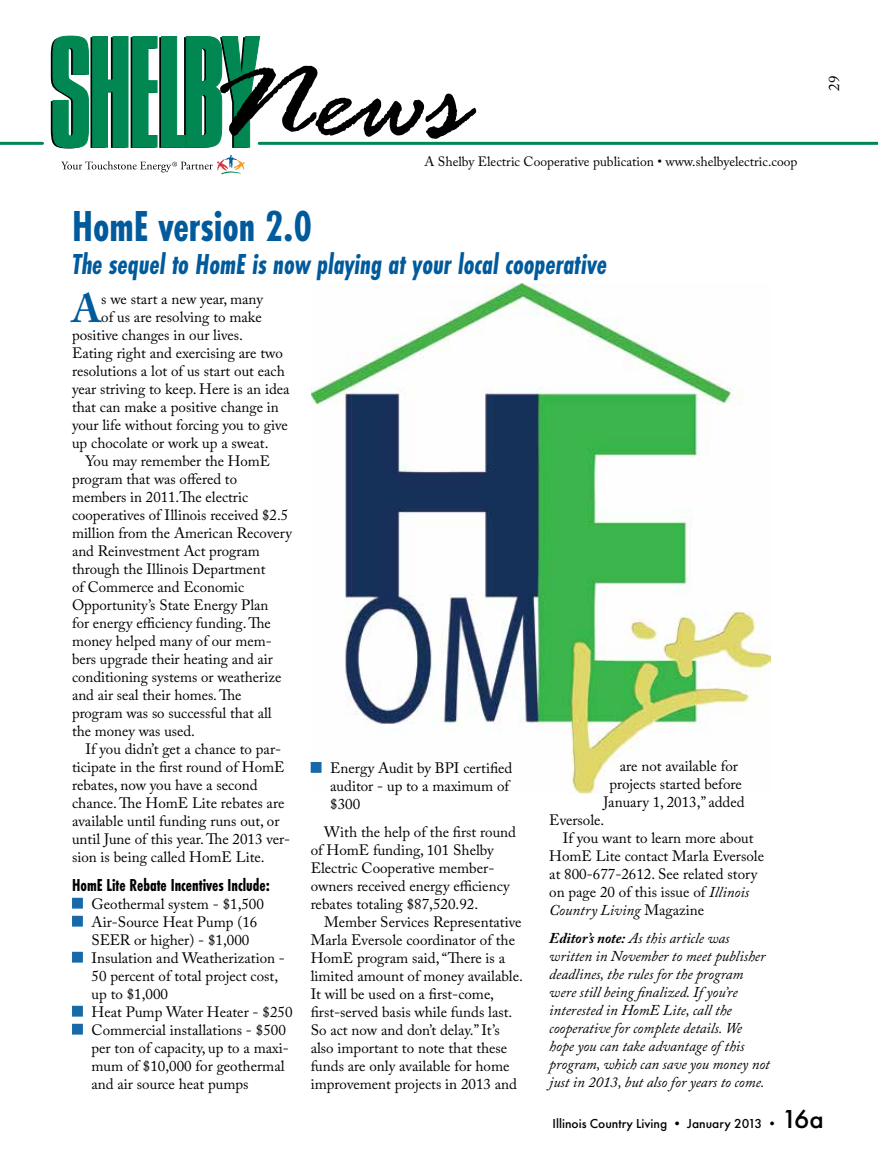
<style>
.page{position:relative;width:878px;height:1161px;background:#fff}
.page>*{position:absolute;margin:0;border:0;box-sizing:border-box;transform-origin:0 0}
.t1{font:700 45px "Futura PT Cond";color:#005a9c;scale:.93 1}
.t2{font:700 40.35px "Adobe Caslon Pro";color:#005a9c}
.t3{font:italic 700 30px "Futura PT Cond";color:#005a9c;scale:.93 1}
.t4{font:700 18px "Futura PT Cond";color:#000;scale:.93 1}
.t5{font:15px/18px "Adobe Caslon Pro";color:#000}
.t6{font:italic 15px/18px "Adobe Caslon Pro";color:#000}
.t7{font:13.5px "Adobe Caslon Pro";color:#000}
.t8{font:500 13.5px "Futura PT";color:#000}
.s1{font-style:italic}
.s2{font-style:normal}
.s3{font-weight:700}
.s4{font-size:27px}
</style>
<div class="page">
<div style="left:72px;top:898px;width:11px;height:11px;background:#176aa7;border:2px solid #176aa7"></div>
<div style="left:72px;top:916px;width:11px;height:11px;background:#176aa7;border:2px solid #176aa7"></div>
<div style="left:72px;top:952px;width:11px;height:11px;background:#176aa7;border:2px solid #176aa7"></div>
<div style="left:72px;top:1006px;width:11px;height:11px;background:#176aa7;border:2px solid #176aa7"></div>
<div style="left:72px;top:1024px;width:11px;height:11px;background:#176aa7;border:2px solid #176aa7"></div>
<img style="left:311px;top:283px;width:459px;height:510px">
<div style="left:311px;top:762px;width:10px;height:11px;background:#176aa7;border:2px solid #176aa7"></div>
<hr style="left:0;top:142px;width:42px;height:3px;background:#008752">
<hr style="left:259px;top:142px;width:619px;height:3px;background:#008752">
<svg style="left:61px;top:155px;width:183px;height:19px"></svg>
<svg style="left:51px;top:36px;width:425px;height:112px"></svg>
<p class="t7" style="left:424px;top:154px;width:374px">A Shelby Electric Cooperative publication • www.shelbyelectric.coop</p>
<p class="t5" style="left:824px;top:91px;width:16px;rotate:-90deg">29</p>
<h1 class="t1" style="left:72px;top:200px;width:259px">HomE version 2.0</h1>
<h3 class="t3" style="left:72px;top:247px;width:576px">The sequel to HomE is now playing at your local cooperative</h3>
<h2 class="t2" style="left:72px;top:285px;width:31px">A</h2>
<p class="t5" style="left:101px;top:290px;width:163px">s we start a new year, many</p>
<p class="t5" style="left:101px;top:308px;width:162px">of us are resolving to make</p>
<p class="t5" style="left:72px;top:326px;width:172px">positive changes in our lives.</p>
<p class="t5" style="left:72px;top:344px;width:212px">Eating right and exercising are two</p>
<p class="t5" style="left:72px;top:362px;width:214px">resolutions a lot of us start out each</p>
<p class="t5" style="left:72px;top:380px;width:219px">year striving to keep. Here is an idea</p>
<p class="t5" style="left:72px;top:398px;width:208px">that can make a positive change in</p>
<p class="t5" style="left:72px;top:416px;width:217px">your life without forcing you to give</p>
<p class="t5" style="left:72px;top:434px;width:198px">up chocolate or work up a sweat.</p>
<p class="t5" style="left:86px;top:452px;width:186px">You may remember the HomE</p>
<p class="t5" style="left:72px;top:470px;width:166px">program that was offered to</p>
<p class="t5" style="left:72px;top:488px;width:178px">members in 2011.The electric</p>
<p class="t5" style="left:72px;top:506px;width:218px">cooperatives of Illinois received $2.5</p>
<p class="t5" style="left:72px;top:524px;width:221px">million from the American Recovery</p>
<p class="t5" style="left:72px;top:542px;width:189px">and Reinvestment Act program</p>
<p class="t5" style="left:72px;top:560px;width:195px">through the Illinois Department</p>
<p class="t5" style="left:72px;top:578px;width:174px">of Commerce and Economic</p>
<p class="t5" style="left:72px;top:596px;width:198px">Opportunity’s State Energy Plan</p>
<p class="t5" style="left:72px;top:614px;width:200px">for energy efficiency funding. The</p>
<p class="t5" style="left:72px;top:632px;width:201px">money helped many of our mem-</p>
<p class="t5" style="left:72px;top:650px;width:202px">bers upgrade their heating and air</p>
<p class="t5" style="left:72px;top:668px;width:211px">conditioning systems or weatherize</p>
<p class="t5" style="left:72px;top:686px;width:171px">and air seal their homes. The</p>
<p class="t5" style="left:72px;top:704px;width:201px">program was so successful that all</p>
<p class="t5" style="left:72px;top:722px;width:124px">the money was used.</p>
<p class="t5" style="left:86px;top:740px;width:197px">If you didn’t get a chance to par-</p>
<p class="t5" style="left:72px;top:758px;width:214px">ticipate in the first round of HomE</p>
<p class="t5" style="left:72px;top:776px;width:187px">rebates, now you have a second</p>
<p class="t5" style="left:72px;top:794px;width:214px">chance. The HomE Lite rebates are</p>
<p class="t5" style="left:72px;top:812px;width:209px">available until funding runs out, or</p>
<p class="t5" style="left:72px;top:830px;width:220px">until June of this year. The 2013 ver-</p>
<p class="t5" style="left:72px;top:848px;width:194px">sion is being called HomE Lite.</p>
<p class="t4" style="left:72px;top:874px;width:214px">HomE Lite Rebate Incentives Include:</p>
<p class="t5" style="left:92px;top:894px;width:202px">Geothermal system - $1,500<br>Air-Source Heat Pump (16<br>SEER or higher) - $1,000<br>Insulation and Weatherization -<br>50 percent of total project cost, up to $1,000<br>Heat Pump Water Heater - $250<br>Commercial installations - $500 per ton of capacity, up to a maxi&shy;mum of $10,000 for geothermal and air source heat pumps</p>
<p class="t5" style="left:620px;top:756px;width:120px">are not available for</p>
<p class="t5" style="left:609px;top:774px;width:134px">projects started before</p>
<p class="t5" style="left:603px;top:792px;width:143px">January 1, 2013,” added</p>
<p class="t5" style="left:549px;top:810px;width:56px">Eversole.</p>
<p class="t5" style="left:563px;top:828px;width:192px">If you want to learn more about</p>
<p class="t5" style="left:549px;top:846px;width:216px">HomE Lite contact Marla Eversole</p>
<p class="t5" style="left:549px;top:864px;width:209px">at 800-677-2612. See related story</p>
<p class="t5" style="left:549px;top:882px;width:201px">on page 20 of this issue of <span class="s1">Illinois</span></p>
<p class="t6" style="left:549px;top:900px;width:156px">Country Living <span class="s2">Magazine</span></p>
<p class="t6" style="left:549px;top:929px;width:222px"><span class="s3">Editor’s note:</span> As this article was written in November to meet publisher deadlines, the rules for the program were still being finalized. If you’re interested in HomE Lite, call the cooperative for complete details. We hope you can take advantage of this program, which can save you money not just in 2013, but also for years to come.</p>
<p class="t8" style="left:552px;top:1116px;width:273px">Illinois Country Living • January 2013 • <span class="s4">16a</span></p>
<p class="t5" style="left:330px;top:759px;width:184px">Energy Audit by BPI certified auditor - up to a maximum of $300</p>
<p class="t5" style="left:311px;top:823px;width:207px;text-indent:14px">With the help of the first round of HomE funding, 101 Shelby<br>Electric Cooperative member&shy;owners received energy efficiency rebates totaling $87,520.92.</p>
<p class="t5" style="left:311px;top:913px;width:214px;text-indent:14px">Member Services Representative Marla Eversole coordinator of the HomE program said, “There is a limited amount of money available.<br>It will be used on a first-come, first-served basis while funds last.<br>So act now and don’t delay.” It’s also important to note that these funds are only available for home improvement projects in 2013 and</p>
</div>
